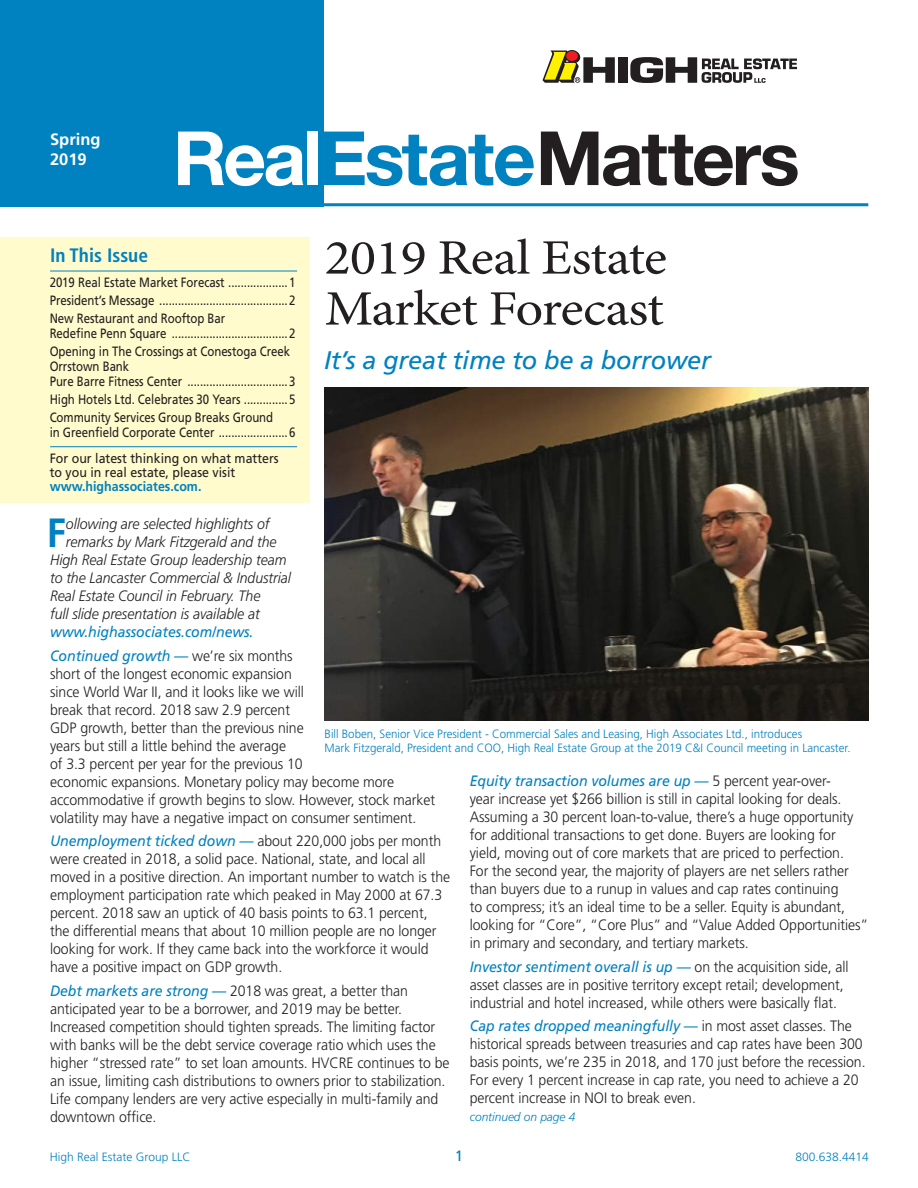
<style>
.page{position:relative;width:918px;height:1188px;background:#fff}
.page>*{position:absolute;margin:0;border:0;box-sizing:border-box;transform-origin:0 0}
.t1{font:700 74.85px "Helvetica Neue";letter-spacing:-.035em;color:#231f20}
.t2{font:49.5px/51px "Minion Pro";letter-spacing:-.02em;color:#231f20;scale:1.1 1}
.t3{font:700 40.8px "Frutiger";color:#0081c0;scale:.94 1}
.t4{font:italic 25.5px "Frutiger";letter-spacing:-.01em;color:#0081c0}
.t5{font:700 condensed 19.5px "Frutiger";color:#0081c0}
.t6{font:700 16.5px/19.8px "Frutiger";color:#fff}
.t7{font:300 15px/18px "Frutiger";letter-spacing:-.005em;color:#231f20;scale:.94 1}
.t8{font:italic 300 15px "Frutiger";letter-spacing:-.005em;color:#231f20;scale:.94 1}
.t9{font:italic 15px/23.7px "Frutiger";letter-spacing:-.005em;color:#0081c0;scale:.94 1}
.t10{font:15px "Frutiger";color:#0081c0}
.t11{font:13.5px/18.1px "Frutiger";letter-spacing:-.005em;color:#231f20;scale:.85 1}
.t12{font:13.5px/14.1px "Frutiger";letter-spacing:-.005em;color:#231f20;scale:.92 1}
.t13{font:700 13.5px "Frutiger";color:#0081c0;scale:.92 1}
.t14{font:300 12px/13.5px "Frutiger";color:#0081c0;scale:.96 1}
.t15{font:300 12px "Frutiger";color:#0081c0}
.t16{font:italic 300 12px "Frutiger";letter-spacing:-.005em;color:#0081c0}
.s1{color:#fff}
.s2{color:#0081c0}
.s3{font-weight:300;font-style:normal;color:#231f20}
.s4{font-weight:400;font-style:italic;color:#0081c0}
</style>
<div class="page">
<hr style="left:0;top:203px;width:868px;height:3px;background:#0081c0">
<div style="left:0;top:0;width:324px;height:206px;background:#0081c0"></div>
<div style="left:619px;top:57px;width:9px;height:26px;background:#231f20"></div>
<svg style="left:543px;top:50px;width:72px;height:33px"></svg>
<svg style="left:630px;top:57px;width:167px;height:26px"></svg>
<div style="left:0;top:238px;width:310px;height:265px;background:#fffbcc"></div>
<hr style="left:50px;top:271px;width:247px;height:1px;background:#0081c0">
<hr style="left:50px;top:446px;width:247px;height:1px;background:#0081c0">
<img style="left:325px;top:388px;width:543px;height:333px">
<p class="t6" style="left:50px;top:129px;width:52px">Spring<br>2019</p>
<h1 class="t1" style="left:173px;top:112px;width:628px"><span class="s1">Real</span><span class="s2">Estate</span>Matters</h1>
<h3 class="t5" style="left:50px;top:243px;width:99px">In This Issue</h3>
<p class="t11" style="left:50px;top:273px;width:291px;text-align:justify">2019 Real Estate Market Forecast ...................1<br>President’s Message .........................................2<br>New Restaurant and Rooftop Bar</p>
<p class="t11" style="left:50px;top:324px;width:291px">Redefine Penn Square .....................................2<br>Opening in The Crossings at Conestoga Creek</p>
<p class="t11" style="left:50px;top:359px;width:291px;line-height:15px">Orrstown Bank<br>Pure Barre Fitness Center ................................3</p>
<p class="t11" style="left:50px;top:390px;width:291px">High Hotels Ltd. Celebrates 30 Years ..............5<br>Community Services Group Breaks Ground</p>
<p class="t11" style="left:50px;top:423px;width:291px">in Greenfield Corporate Center ......................6</p>
<p class="t12" style="left:50px;top:451px;width:251px">For our latest thinking on what matters to you in real estate, please visit</p>
<p class="t13" style="left:50px;top:479px;width:167px">www.highassociates.com.</p>
<h2 class="t2" style="left:325px;top:233px;width:313px">2019 Real Estate<br>Market Forecast</h2>
<h3 class="t4" style="left:324px;top:346px;width:388px">It’s a great time to be a borrower</h3>
<h3 class="t3" style="left:47px;top:509px;width:22px">F</h3>
<p class="t8" style="left:66px;top:515px;width:218px">ollowing are selected highlights of</p>
<p class="t8" style="left:66px;top:533px;width:226px">remarks by Mark Fitzgerald and the</p>
<p class="t8" style="left:50px;top:551px;width:253px">High Real Estate Group leadership team</p>
<p class="t8" style="left:50px;top:569px;width:258px">to the Lancaster Commercial &amp; Industrial</p>
<p class="t8" style="left:50px;top:587px;width:225px">Real Estate Council in February. The</p>
<p class="t8" style="left:50px;top:605px;width:224px">full slide presentation is available at</p>
<p class="t9" style="left:50px;top:620px;width:260px">www.highassociates.com/news.<br>Continued growth — <span class="s3">we’re six months</span></p>
<p class="t7" style="left:50px;top:665px;width:411px">short of the longest economic expansion<br>since World War II, and it looks like we will<br>break that record. 2018 saw 2.9 percent<br>GDP growth, better than the previous nine<br>years but still a little behind the average<br>of 3.3 percent per year for the previous 10<br>economic expansions. Monetary policy may become more accommodative if growth begins to slow. However, stock market volatility may have a negative impact on consumer sentiment.</p>
<p class="t7" style="left:50px;top:832px;width:427px"><span class="s4">Unemployment ticked down —</span> about 220,000 jobs per month were created in 2018, a solid pace. National, state, and local all moved in a positive direction. An important number to watch is the employment participation rate which peaked in May 2000 at 67.3 percent. 2018 saw an uptick of 40 basis points to 63.1 percent, the differential means that about 10 million people are no longer looking for work. If they came back into the workforce it would have a positive impact on GDP growth.</p>
<p class="t7" style="left:50px;top:982px;width:427px"><span class="s4">Debt markets are strong —</span> 2018 was great, a better than anticipated year to be a borrower, and 2019 may be better.<br>Increased competition should tighten spreads. The limiting factor with banks will be the debt service coverage ratio which uses the higher “stressed rate” to set loan amounts. HVCRE continues to be an issue, limiting cash distributions to owners prior to stabilization.<br>Life company lenders are very active especially in multi-family and downtown office.</p>
<p class="t14" style="left:325px;top:727px;width:549px">Bill Boben, Senior Vice President - Commercial Sales and Leasing, High Associates Ltd., introduces<br>Mark Fitzgerald, President and COO, High Real Estate Group at the 2019 C&amp;I Council meeting in Lancaster.</p>
<p class="t7" style="left:470px;top:772px;width:425px"><span class="s4">Equity transaction volumes are up —</span> 5 percent year-over-<br>year increase yet $266 billion is still in capital looking for deals.<br>Assuming a 30 percent loan-to-value, there’s a huge opportunity for additional transactions to get done. Buyers are looking for yield, moving out of core markets that are priced to perfection.<br>For the second year, the majority of players are net sellers rather than buyers due to a runup in values and cap rates continuing<br>to compress; it’s an ideal time to be a seller. Equity is abundant, looking for “Core”, “Core Plus” and “Value Added Opportunities” in primary and secondary, and tertiary markets.</p>
<p class="t7" style="left:470px;top:958px;width:404px"><span class="s4">Investor sentiment overall is up —</span> on the acquisition side, all asset classes are in positive territory except retail; development, industrial and hotel increased, while others were basically flat.</p>
<p class="t7" style="left:470px;top:1017px;width:423px"><span class="s4">Cap rates dropped meaningfully —</span> in most asset classes. The historical spreads between treasuries and cap rates have been 300 basis points, we’re 235 in 2018, and 170 just before the recession.<br>For every 1 percent increase in cap rate, you need to achieve a 20 percent increase in NOI to break even.</p>
<p class="t16" style="left:470px;top:1110px;width:107px">continued on page 4</p>
<p class="t15" style="left:50px;top:1151px;width:142px">High Real Estate Group LLC</p>
<p class="t10" style="left:455px;top:1147px;width:10px">1</p>
<p class="t15" style="left:795px;top:1150px;width:75px">800.638.4414</p>
</div>
